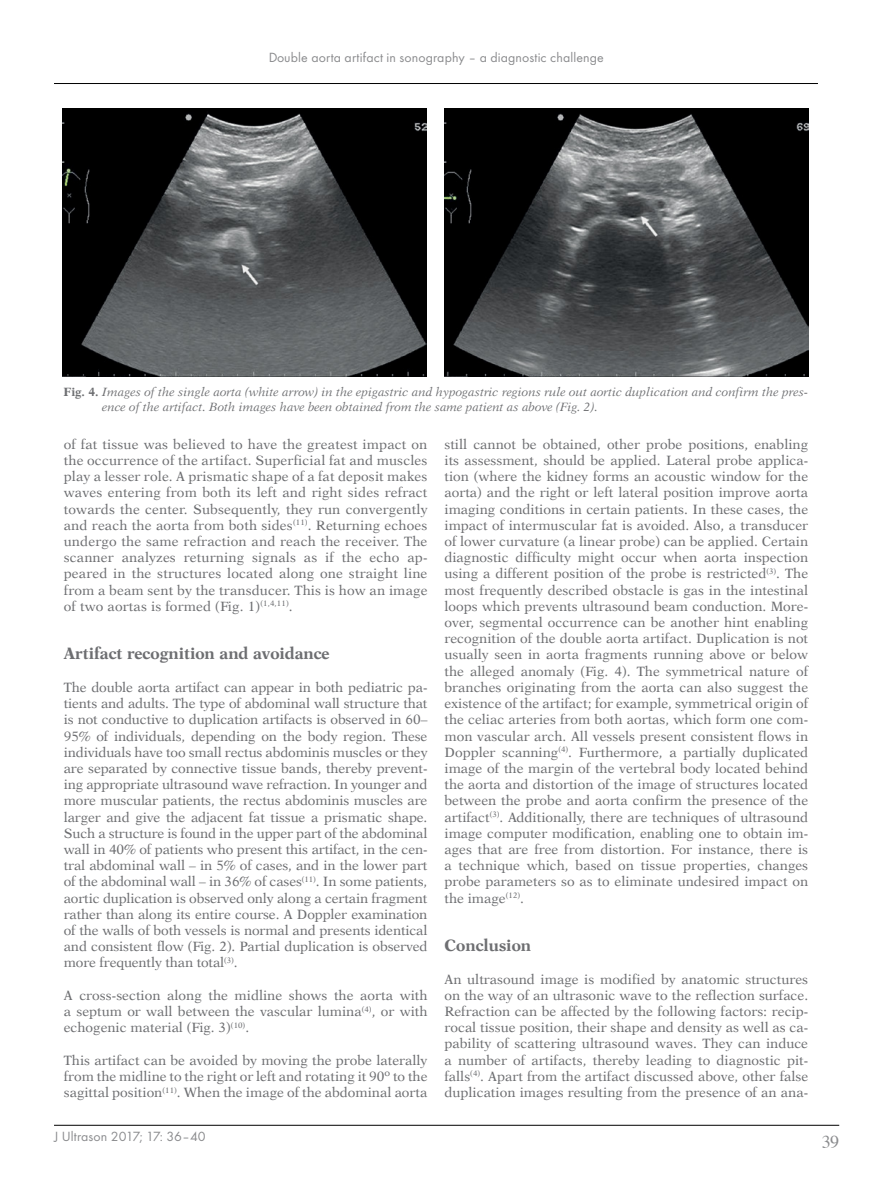
<style>
.page{position:relative;width:872px;height:1191px;background:#fff}
.page>*{position:absolute;margin:0;border:0;box-sizing:border-box;transform-origin:0 0}
.t1{font:18px "Times";color:#6d6e71}
._1st_Srodtytul_PL_An{font:16.5px "Dutch 823 EU Bold";color:#6d6e71}
.t2{font:13.8px "Futura TCE";letter-spacing:.01em;color:#6d6e71}
.Normalny{font:13.5px/16.2px "Dutch 823 EU Normal";color:#6d6e71;text-align:justify}
.Normalny-2{font:12px/14.4px "Dutch 823 EU Italic";color:#6d6e71}
.s1{font-family:"Dutch 823 EU Bold"}
</style>
<div class="page">
<hr style="left:54px;top:1125px;width:785px;height:1px;background:#000">
<hr style="left:54px;top:83px;width:764px;height:1px;background:#000">
<img style="left:63px;top:108px;width:364px;height:268px">
<img style="left:444px;top:108px;width:364px;height:268px">
<p class="t2" style="left:268px;top:49px;width:337px">Double aorta artifact in sonography – a diagnostic challenge</p>
<p class="Normalny-2" style="left:102px;top:385px;width:707px;text-indent:-38px"><span class="s1">Fig. 4.</span> Images of the single aorta (white arrow) in the epigastric and hypogastric regions rule out aortic duplication and confirm the pres&shy;ence of the artifact. Both images have been obtained from the same patient as above (Fig. 2).</p>
<p class="Normalny" style="left:64px;top:436px;width:365px">of fat tissue was believed to have the greatest impact on the occurrence of the artifact. Superficial fat and muscles play a lesser role. A prismatic shape of a fat deposit makes waves entering from both its left and right sides refract towards the center. Subsequently, they run convergently and reach the aorta from both sides<sup>(11)</sup>. Returning echoes undergo the same refraction and reach the receiver. The scanner analyzes returning signals as if the echo ap&shy;peared in the structures located along one straight line from a beam sent by the transducer. This is how an image of two aortas is formed (Fig. 1)<sup>(1,4,11)</sup>.</p>
<p class="_1st_Srodtytul_PL_An" style="left:64px;top:643px;width:267px">Artifact recognition and avoidance</p>
<p class="Normalny" style="left:64px;top:679px;width:365px">The double aorta artifact can appear in both pediatric pa&shy;tients and adults. The type of abdominal wall structure that is not conductive to duplication artifacts is observed in 60– 95% of individuals, depending on the body region. These individuals have too small rectus abdominis muscles or they are separated by connective tissue bands, thereby prevent&shy;ing appropriate ultrasound wave refraction. In younger and more muscular patients, the rectus abdominis muscles are larger and give the adjacent fat tissue a prismatic shape.<br>Such a structure is found in the upper part of the abdominal wall in 40% of patients who present this artifact, in the cen&shy;tral abdominal wall – in 5% of cases, and in the lower part of the abdominal wall – in 36% of cases<sup>(11)</sup>. In some patients, aortic duplication is observed only along a certain fragment rather than along its entire course. A Doppler examination of the walls of both vessels is normal and presents identical and consistent flow (Fig. 2). Partial duplication is observed more frequently than total<sup>(3)</sup>.</p>
<p class="Normalny" style="left:64px;top:987px;width:365px">A cross-section along the midline shows the aorta with a septum or wall between the vascular lumina<sup>(4)</sup>, or with echogenic material (Fig. 3)<sup>(10)</sup>.</p>
<p class="Normalny" style="left:64px;top:1052px;width:365px">This artifact can be avoided by moving the probe laterally from the midline to the right or left and rotating it 90º to the sagittal position<sup>(11)</sup>. When the image of the abdominal aorta</p>
<p class="t2" style="left:54px;top:1128px;width:153px">J Ultrason 2017; 17: 36–40</p>
<p class="Normalny" style="left:444px;top:436px;width:365px">still cannot be obtained, other probe positions, enabling its assessment, should be applied. Lateral probe applica&shy;tion (where the kidney forms an acoustic window for the aorta) and the right or left lateral position improve aorta imaging conditions in certain patients. In these cases, the impact of intermuscular fat is avoided. Also, a transducer of lower curvature (a linear probe) can be applied. Certain diagnostic difficulty might occur when aorta inspection using a different position of the probe is restricted<sup>(3)</sup>. The most frequently described obstacle is gas in the intestinal loops which prevents ultrasound beam conduction. More&shy;over, segmental occurrence can be another hint enabling recognition of the double aorta artifact. Duplication is not usually seen in aorta fragments running above or below the alleged anomaly (Fig. 4). The symmetrical nature of branches originating from the aorta can also suggest the existence of the artifact; for example, symmetrical origin of the celiac arteries from both aortas, which form one com&shy;mon vascular arch. All vessels present consistent flows in Doppler scanning<sup>(4)</sup>. Furthermore, a partially duplicated image of the margin of the vertebral body located behind the aorta and distortion of the image of structures located between the probe and aorta confirm the presence of the artifact<sup>(3)</sup>. Additionally, there are techniques of ultrasound image computer modification, enabling one to obtain im&shy;ages that are free from distortion. For instance, there is a technique which, based on tissue properties, changes probe parameters so as to eliminate undesired impact on the image<sup>(12)</sup>.</p>
<p class="_1st_Srodtytul_PL_An" style="left:444px;top:935px;width:88px">Conclusion</p>
<p class="Normalny" style="left:444px;top:971px;width:365px">An ultrasound image is modified by anatomic structures on the way of an ultrasonic wave to the reflection surface.<br>Refraction can be affected by the following factors: recip&shy;rocal tissue position, their shape and density as well as ca&shy;pability of scattering ultrasound waves. They can induce a number of artifacts, thereby leading to diagnostic pit&shy;falls<sup>(4)</sup>. Apart from the artifact discussed above, other false duplication images resulting from the presence of an ana-</p>
<h1 class="t1" style="left:821px;top:1125px;width:19px">39</h1>
</div>
